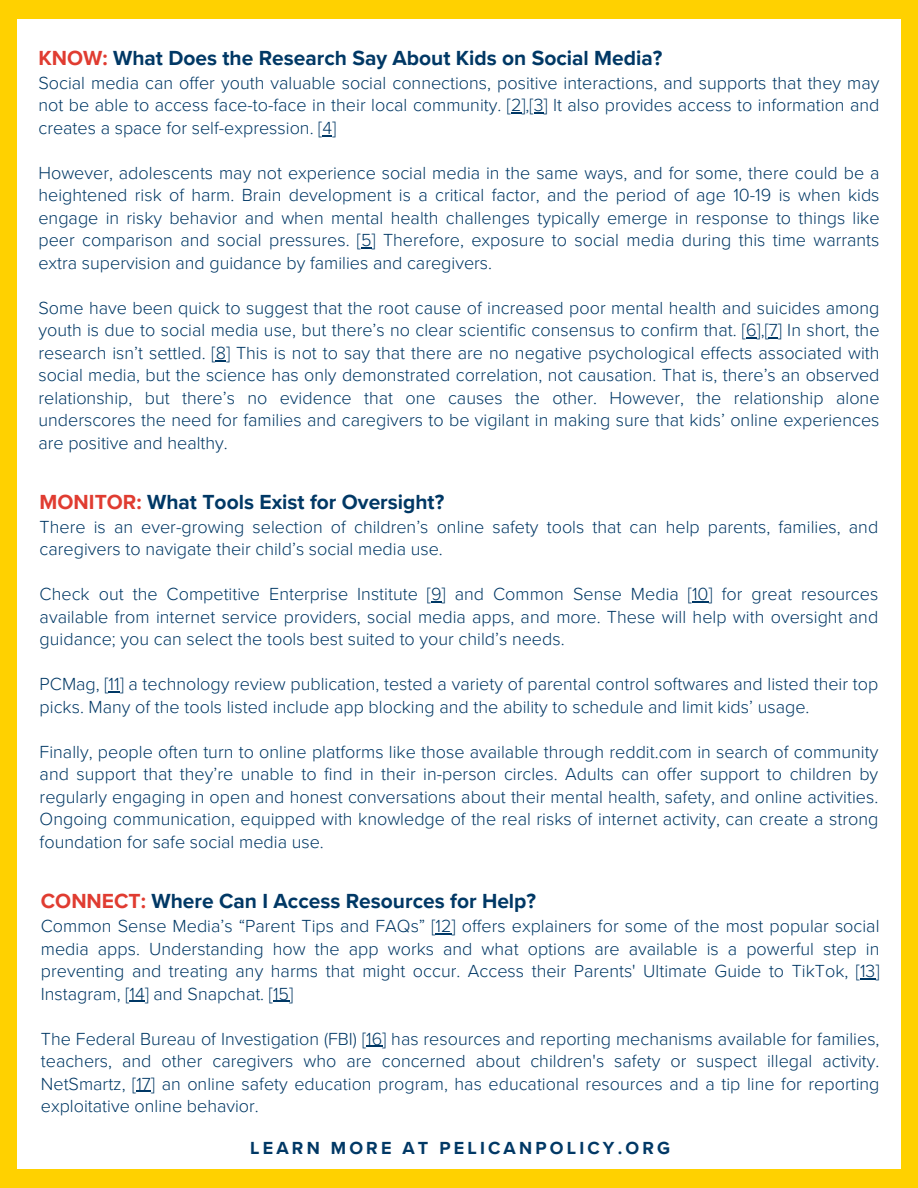
<style>
.page{position:relative;width:918px;height:1188px;background:#fff}
.page>*{position:absolute;margin:0;border:0;box-sizing:border-box;transform-origin:0 0}
.t1{font:700 21px "Proxima Nova";color:#003865}
.t2{font:300 18px/22.5px "Proxima Nova";color:#003865;text-align:justify}
.t3{font:700 18px "Proxima Nova";letter-spacing:.175em;color:#003865}
.s1{color:#e03c31}
</style>
<div class="page">
<svg style="left:511px;top:112px;width:11px;height:2px"></svg>
<svg style="left:534px;top:112px;width:9px;height:2px"></svg>
<svg style="left:361px;top:247px;width:11px;height:2px"></svg>
<svg style="left:746px;top:337px;width:11px;height:2px"></svg>
<svg style="left:769px;top:337px;width:9px;height:2px"></svg>
<svg style="left:692px;top:602px;width:17px;height:1px"></svg>
<svg style="left:436px;top:933px;width:16px;height:1px"></svg>
<svg style="left:860px;top:978px;width:15px;height:1px"></svg>
<svg style="left:129px;top:1001px;width:16px;height:1px"></svg>
<svg style="left:273px;top:1001px;width:16px;height:1px"></svg>
<svg style="left:366px;top:1046px;width:16px;height:1px"></svg>
<svg style="left:136px;top:1091px;width:15px;height:1px"></svg>
<div style="left:0;top:0;width:918px;height:18px;background:#ffd100"></div>
<div style="left:0;top:1169px;width:918px;height:18px;background:#ffd100"></div>
<div style="left:0;top:18px;width:16px;height:1169px;background:#ffd100"></div>
<div style="left:901px;top:9px;width:17px;height:1170px;background:#ffd100"></div>
<p class="t1" style="left:38px;top:46px;width:625px"><span class="s1">KNOW:</span> What Does the Research Say About Kids on Social Media?</p>
<p class="t2" style="left:38px;top:72px;width:843px">Social media can offer youth valuable social connections, positive interactions, and supports that they may not be able to access face-to-face in their local community. [2],[3] It also provides access to information and creates a space for self-expression. [4]</p>
<p class="t2" style="left:38px;top:162px;width:843px">However, adolescents may not experience social media in the same ways, and for some, there could be a heightened risk of harm. Brain development is a critical factor, and the period of age 10-19 is when kids engage in risky behavior and when mental health challenges typically emerge in response to things like peer comparison and social pressures. [5] Therefore, exposure to social media during this time warrants extra supervision and guidance by families and caregivers.</p>
<p class="t2" style="left:38px;top:297px;width:843px">Some have been quick to suggest that the root cause of increased poor mental health and suicides among youth is due to social media use, but there’s no clear scientific consensus to confirm that. [6],[7] In short, the research isn’t settled. [8] This is not to say that there are no negative psychological effects associated with social media, but the science has only demonstrated correlation, not causation. That is, there’s an observed relationship, but there’s no evidence that one causes the other. However, the relationship alone underscores the need for families and caregivers to be vigilant in making sure that kids’ online experiences are positive and healthy.</p>
<p class="t1" style="left:40px;top:490px;width:406px"><span class="s1">MONITOR:</span> What Tools Exist for Oversight?</p>
<p class="t2" style="left:40px;top:516px;width:840px">There is an ever-growing selection of children’s online safety tools that can help parents, families, and caregivers to navigate their child’s social media use.</p>
<p class="t2" style="left:40px;top:584px;width:840px">Check out the Competitive Enterprise Institute [9] and Common Sense Media [10] for great resources available from internet service providers, social media apps, and more. These will help with oversight and guidance; you can select the tools best suited to your child’s needs.</p>
<p class="t2" style="left:40px;top:674px;width:840px">PCMag, [11] a technology review publication, tested a variety of parental control softwares and listed their top picks. Many of the tools listed include app blocking and the ability to schedule and limit kids’ usage.</p>
<p class="t2" style="left:40px;top:741px;width:840px">Finally, people often turn to online platforms like those available through reddit.com in search of community and support that they’re unable to find in their in-person circles. Adults can offer support to children by regularly engaging in open and honest conversations about their mental health, safety, and online activities.<br>Ongoing communication, equipped with knowledge of the real risks of internet activity, can create a strong foundation for safe social media use.</p>
<p class="t1" style="left:41px;top:889px;width:497px"><span class="s1">CONNECT:</span> Where Can I Access Resources for Help?</p>
<p class="t2" style="left:41px;top:915px;width:840px">Common Sense Media’s “Parent Tips and FAQs” [12] offers explainers for some of the most popular social media apps. Understanding how the app works and what options are available is a powerful step in preventing and treating any harms that might occur. Access their Parents' Ultimate Guide to TikTok, [13] Instagram, [14] and Snapchat. [15]</p>
<p class="t2" style="left:41px;top:1028px;width:840px">The Federal Bureau of Investigation (FBI) [16] has resources and reporting mechanisms available for families, teachers, and other caregivers who are concerned about children's safety or suspect illegal activity.<br>NetSmartz, [17] an online safety education program, has educational resources and a tip line for reporting exploitative online behavior.</p>
<h1 class="t3" style="left:250px;top:1137px;width:421px">LEARN MORE AT PELICANPOLICY.ORG</h1>
</div>
